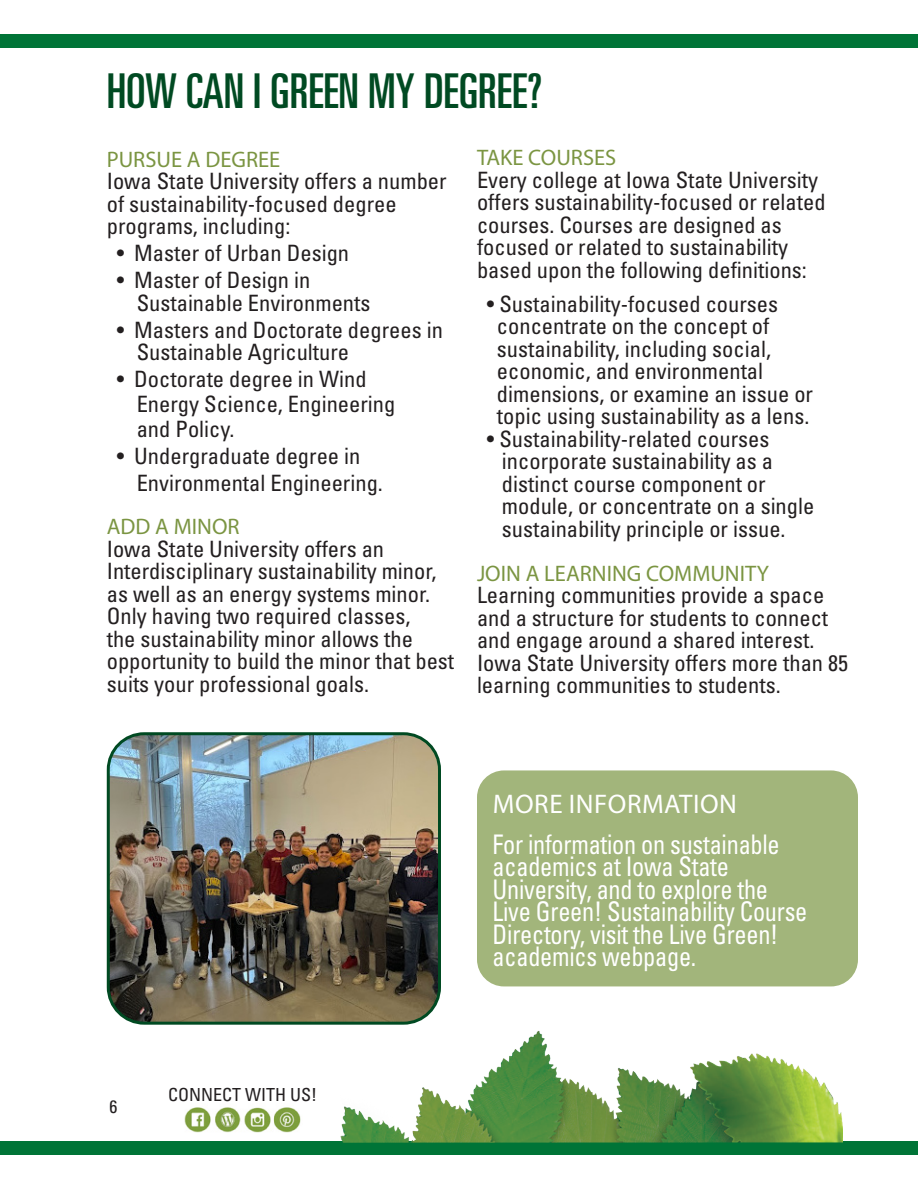
<style>
.page{position:relative;width:918px;height:1188px;background:#fff}
.page>*{position:absolute;margin:0;border:0;box-sizing:border-box;transform-origin:0 0}
.t1{font:ultra-condensed 48px "Univers LT Std";color:#004a22}
.Body__White__7_5{font:condensed 27px/22.5px "Univers LT Std";letter-spacing:-.01em;color:#fff;scale:.9 1}
.Subheader__White{font:27px "Myriad Pro";letter-spacing:.02em;color:#fff}
.Body__Black__7_5{font:condensed 22.5px/22.5px "Univers LT Std";color:#231f20}
.Sub_Subheader{font:22.5px "Myriad Pro";color:#7b9542}
.t2{font:condensed 18px "Univers LT Std";color:#231f20}
</style>
<div class="page">
<img style="left:184px;top:1107px;width:90px;height:26px">
<img style="left:274px;top:1107px;width:27px;height:26px">
<svg style="left:917px;top:1142px;width:1px;height:13px"></svg>
<div style="left:0;top:1142px;width:917px;height:13px;background:#007437"></div>
<img style="left:318px;top:1030px;width:524px;height:113px">
<div style="left:0;top:35px;width:918px;height:13px;background:#007437"></div>
<div style="left:477px;top:770px;width:381px;height:216px;background:#a2b57b;border-radius:27px"></div>
<img style="left:108px;top:736px;width:329px;height:285px">
<div style="left:107px;top:732px;width:334px;height:293px;border:3px solid #004a22;border-radius:36px"></div>
<p class="t1" style="left:107px;top:64px;width:437px">HOW CAN I GREEN MY DEGREE?</p>
<p class="Sub_Subheader" style="left:107px;top:145px;width:175px">PURSUE A DEGREE</p>
<p class="Body__Black__7_5" style="left:107px;top:169px;width:341px">Iowa State University offers a number of sustainability-focused degree programs, including:</p>
<p class="Body__Black__7_5" style="left:117px;top:241px;width:234px">• Master of Urban Design</p>
<p class="Body__Black__7_5" style="left:117px;top:268px;width:195px">• Master of Design in</p>
<p class="Body__Black__7_5" style="left:137px;top:291px;width:235px">Sustainable Environments</p>
<p class="Body__Black__7_5" style="left:117px;top:318px;width:328px">• Masters and Doctorate degrees in</p>
<p class="Body__Black__7_5" style="left:137px;top:340px;width:214px">Sustainable Agriculture</p>
<p class="Body__Black__7_5" style="left:117px;top:367px;width:251px">• Doctorate degree in Wind</p>
<p class="Body__Black__7_5" style="left:137px;top:392px;width:260px">Energy Science, Engineering</p>
<p class="Body__Black__7_5" style="left:137px;top:417px;width:99px">and Policy.</p>
<p class="Body__Black__7_5" style="left:117px;top:444px;width:245px">• Undergraduate degree in</p>
<p class="Body__Black__7_5" style="left:137px;top:471px;width:248px">Environmental Engineering.</p>
<p class="Sub_Subheader" style="left:107px;top:513px;width:134px">ADD A MINOR</p>
<p class="Body__Black__7_5" style="left:107px;top:537px;width:349px">Iowa State University offers an Interdisciplinary sustainability minor, as well as an energy systems minor.<br>Only having two required classes,<br>the sustainability minor allows the opportunity to build the minor that best suits your professional goals.</p>
<p class="Sub_Subheader" style="left:477px;top:144px;width:141px">TAKE COURSES</p>
<p class="Body__Black__7_5" style="left:477px;top:168px;width:343px">Every college at Iowa State University</p>
<p class="Body__Black__7_5" style="left:477px;top:191px;width:350px">offers sustainability-focused or related courses. Courses are designed as focused or related to sustainability based upon the following definitions:</p>
<p class="Body__Black__7_5" style="left:497px;top:292px;width:318px;text-indent:-10px">• Sustainability-focused courses concentrate on the concept of sustainability, including social, economic, and environmental dimensions, or examine an issue or topic using sustainability as a lens.</p>
<p class="Body__Black__7_5" style="left:502px;top:427px;width:273px;text-indent:-15px">• Sustainability-related courses incorporate sustainability as a distinct course component or</p>
<p class="Body__Black__7_5" style="left:502px;top:495px;width:314px">module, or concentrate on a single sustainability principle or issue.</p>
<p class="Sub_Subheader" style="left:477px;top:559px;width:294px">JOIN A LEARNING COMMUNITY</p>
<p class="Body__Black__7_5" style="left:477px;top:583px;width:373px">Learning communities provide a space and a structure for students to connect and engage around a shared interest.<br>Iowa State University offers more than 85 learning communities to students.</p>
<p class="Subheader__White" style="left:493px;top:787px;width:246px">MORE INFORMATION</p>
<p class="Body__White__7_5" style="left:493px;top:832px;width:351px">For information on sustainable academics at Iowa State<br>University, and to explore the<br>Live Green! Sustainability Course<br>Directory, visit the Live Green! academics webpage.</p>
<p class="t2" style="left:109px;top:1096px;width:9px">6</p>
<p class="t2" style="left:168px;top:1083px;width:151px">CONNECT WITH US!</p>
</div>
